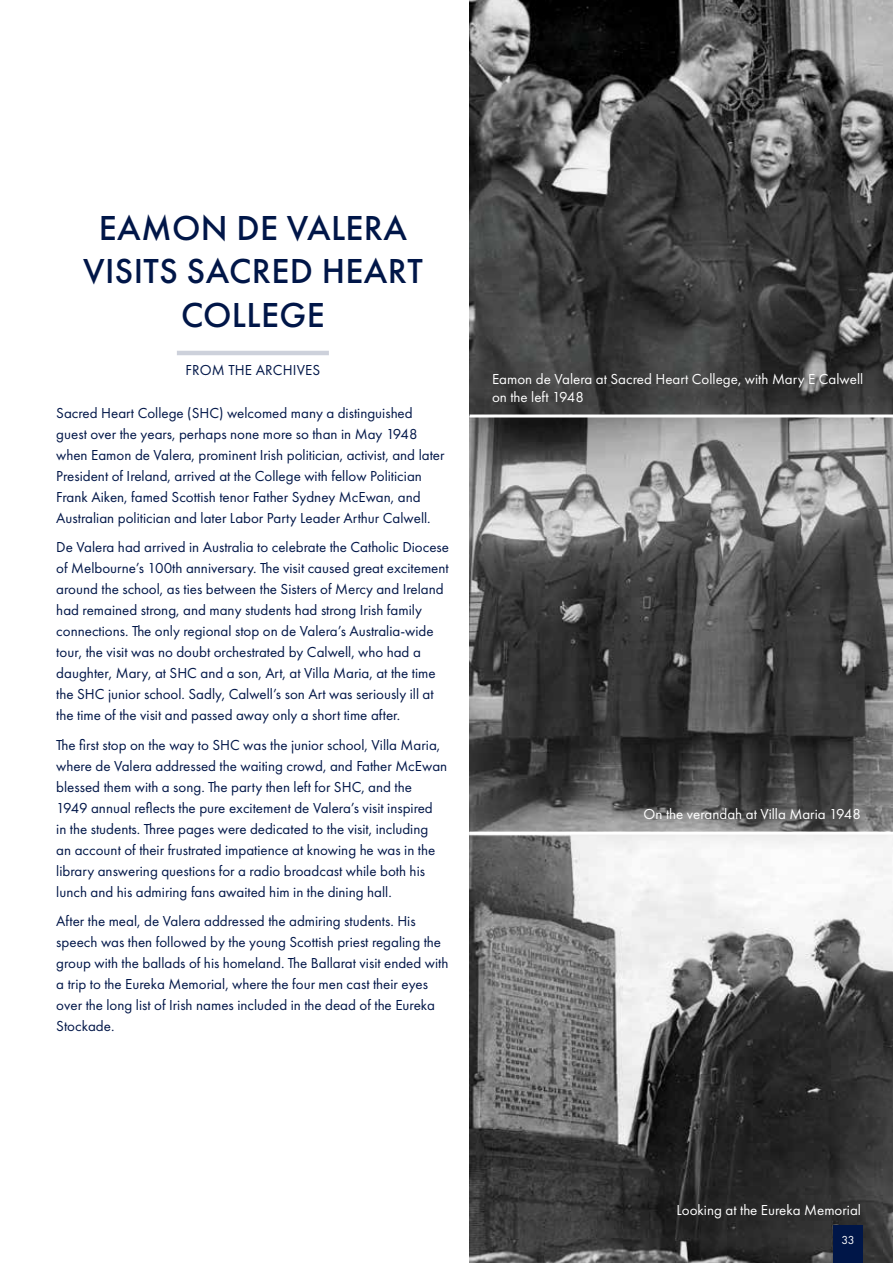
<style>
.page{position:relative;width:893px;height:1263px;background:#fff}
.page>*{position:absolute;margin:0;border:0;box-sizing:border-box;transform-origin:0 0}
.t1{font:500 36px/43.2px "Futura PT";letter-spacing:.01em;color:#001648;text-align:center}
.t2{font:15px/21px "Futura PT";color:#001648}
.t3{font:15px/18px "Futura PT";color:#fff}
.t4{font:12px "Futura PT";color:#fff}
</style>
<div class="page">
<hr style="left:177px;top:351px;width:152px;height:4px;background:#cdd1db">
<img style="left:470px;top:0;width:423px;height:1263px">
<hr style="left:470px;top:414px;width:423px;height:3px;background:#fff">
<hr style="left:470px;top:832px;width:423px;height:3px;background:#fff">
<div style="left:833px;top:1226px;width:30px;height:37px;background:#001648"></div>
<h1 class="t1" style="left:83px;top:206px;width:341px">EAMON DE VALERA<br>VISITS SACRED HEART<br>COLLEGE</h1>
<p class="t2" style="left:185px;top:359px;width:137px">FROM THE ARCHIVES</p>
<p class="t2" style="left:56px;top:402px;width:390px">Sacred Heart College (SHC) welcomed many a distinguished guest over the years, perhaps none more so than in May 1948 when Eamon de Valera, prominent Irish politician, activist, and later President of Ireland, arrived at the College with fellow Politician Frank Aiken, famed Scottish tenor Father Sydney McEwan, and Australian politician and later Labor Party Leader Arthur Calwell.</p>
<p class="t2" style="left:56px;top:537px;width:394px">De Valera had arrived in Australia to celebrate the Catholic Diocese of Melbourne’s 100th anniversary. The visit caused great excitement around the school, as ties between the Sisters of Mercy and Ireland had remained strong, and many students had strong Irish family connections. The only regional stop on de Valera’s Australia-wide tour, the visit was no doubt orchestrated by Calwell, who had a daughter, Mary, at SHC and a son, Art, at Villa Maria, at the time the SHC junior school. Sadly, Calwell’s son Art was seriously ill at the time of the visit and passed away only a short time after.</p>
<p class="t2" style="left:56px;top:734px;width:392px">The first stop on the way to SHC was the junior school, Villa Maria, where de Valera addressed the waiting crowd, and Father McEwan blessed them with a song. The party then left for SHC, and the<br>1949 annual reflects the pure excitement de Valera’s visit inspired<br>in the students. Three pages were dedicated to the visit, including<br>an account of their frustrated impatience at knowing he was in the library answering questions for a radio broadcast while both his lunch and his admiring fans awaited him in the dining hall.</p>
<p class="t2" style="left:56px;top:911px;width:394px">After the meal, de Valera addressed the admiring students. His speech was then followed by the young Scottish priest regaling the group with the ballads of his homeland. The Ballarat visit ended with a trip to the Eureka Memorial, where the four men cast their eyes over the long list of Irish names included in the dead of the Eureka Stockade.</p>
<p class="t3" style="left:492px;top:370px;width:373px">Eamon de Valera at Sacred Heart College, with Mary E Calwell on the left 1948</p>
<p class="t3" style="left:644px;top:805px;width:219px">On the verandah at Villa Maria 1948</p>
<p class="t3" style="left:676px;top:1201px;width:186px">Looking at the Eureka Memorial</p>
<p class="t4" style="left:842px;top:1232px;width:15px">33</p>
</div>
